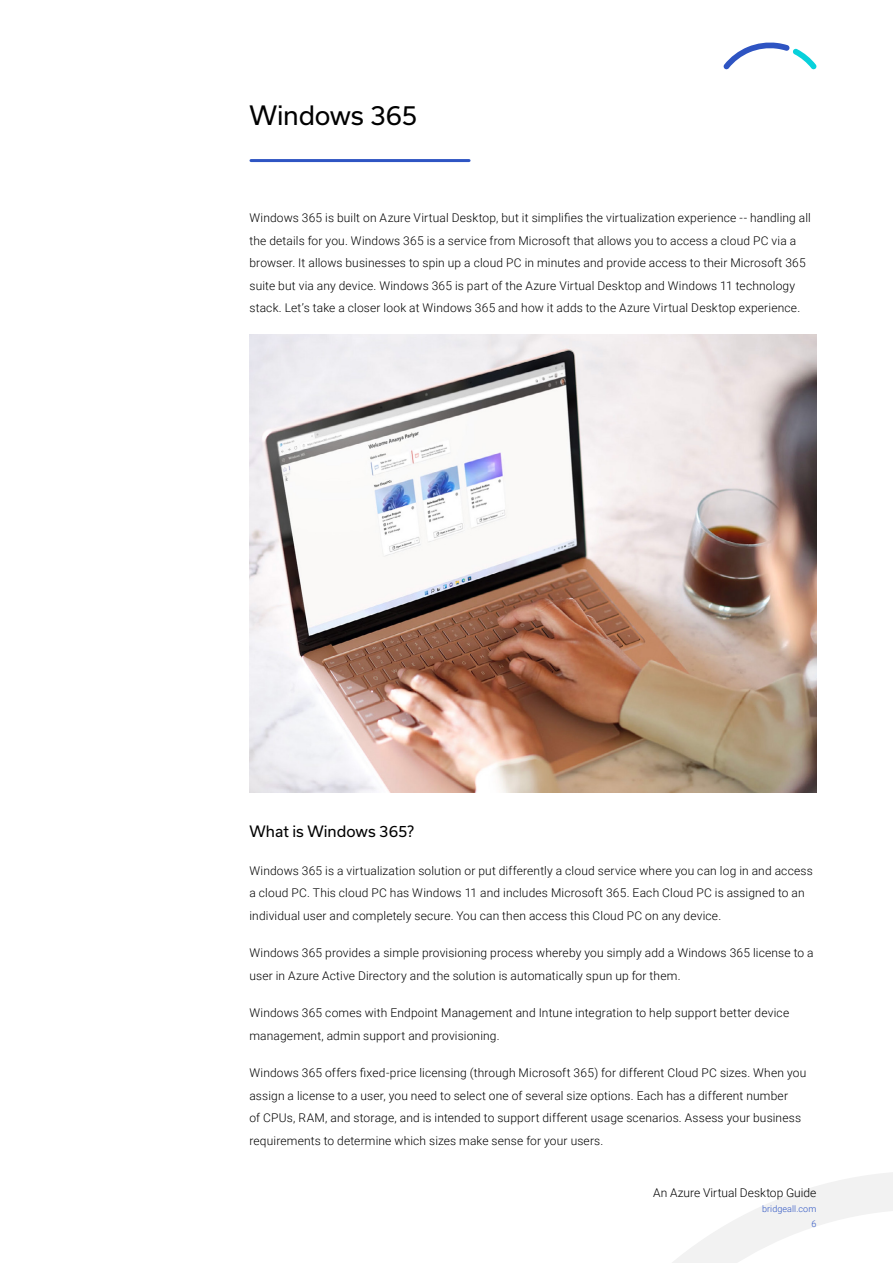
<style>
.page{position:relative;width:893px;height:1263px;background:#fff}
.page>*{position:absolute;margin:0;border:0;box-sizing:border-box;transform-origin:0 0}
.t1{font:25.5px "Usual";letter-spacing:-.01em;color:#000}
.t2{font:15px "Usual";color:#000}
.t3{font:300 12px/22.5px "Roboto";letter-spacing:.015em;color:#000}
.t4{font:300 9px/15px "Roboto";letter-spacing:.01em;color:#2e55c3;text-align:right}
</style>
<div class="page">
<svg style="left:672px;top:1172px;width:221px;height:91px"></svg>
<svg style="left:723px;top:42px;width:94px;height:27px"></svg>
<hr style="left:251px;top:159px;width:218px;height:3px;background:#2e55c3">
<img style="left:249px;top:335px;width:567px;height:457px">
<h1 class="t1" style="left:249px;top:100px;width:169px">Windows 365</h1>
<p class="t3" style="left:249px;top:206px;width:563px">Windows 365 is built on Azure Virtual Desktop, but it simplifies the virtualization experience -- handling all the details for you. Windows 365 is a service from Microsoft that allows you to access a cloud PC via a browser. It allows businesses to spin up a cloud PC in minutes and provide access to their Microsoft 365 suite but via any device. Windows 365 is part of the Azure Virtual Desktop and Windows 11 technology stack. Let’s take a closer look at Windows 365 and how it adds to the Azure Virtual Desktop experience.</p>
<p class="t2" style="left:249px;top:823px;width:166px">What is Windows 365?</p>
<p class="t3" style="left:249px;top:859px;width:565px">Windows 365 is a virtualization solution or put differently a cloud service where you can log in and access a cloud PC. This cloud PC has Windows 11 and includes Microsoft 365. Each Cloud PC is assigned to an individual user and completely secure. You can then access this Cloud PC on any device.</p>
<p class="t3" style="left:249px;top:941px;width:566px">Windows 365 provides a simple provisioning process whereby you simply add a Windows 365 license to a user in Azure Active Directory and the solution is automatically spun up for them.</p>
<p class="t3" style="left:249px;top:1001px;width:541px">Windows 365 comes with Endpoint Management and Intune integration to help support better device management, admin support and provisioning.</p>
<p class="t3" style="left:249px;top:1061px;width:558px">Windows 365 offers fixed-price licensing (through Microsoft 365) for different Cloud PC sizes. When you assign a license to a user, you need to select one of several size options. Each has a different number<br>of CPUs, RAM, and storage, and is intended to support different usage scenarios. Assess your business requirements to determine which sizes make sense for your users.</p>
<p class="t3" style="left:653px;top:1181px;width:165px">An Azure Virtual Desktop Guide</p>
<p class="t4" style="left:762px;top:1201px;width:56px">bridgeall.com<br>6</p>
</div>
